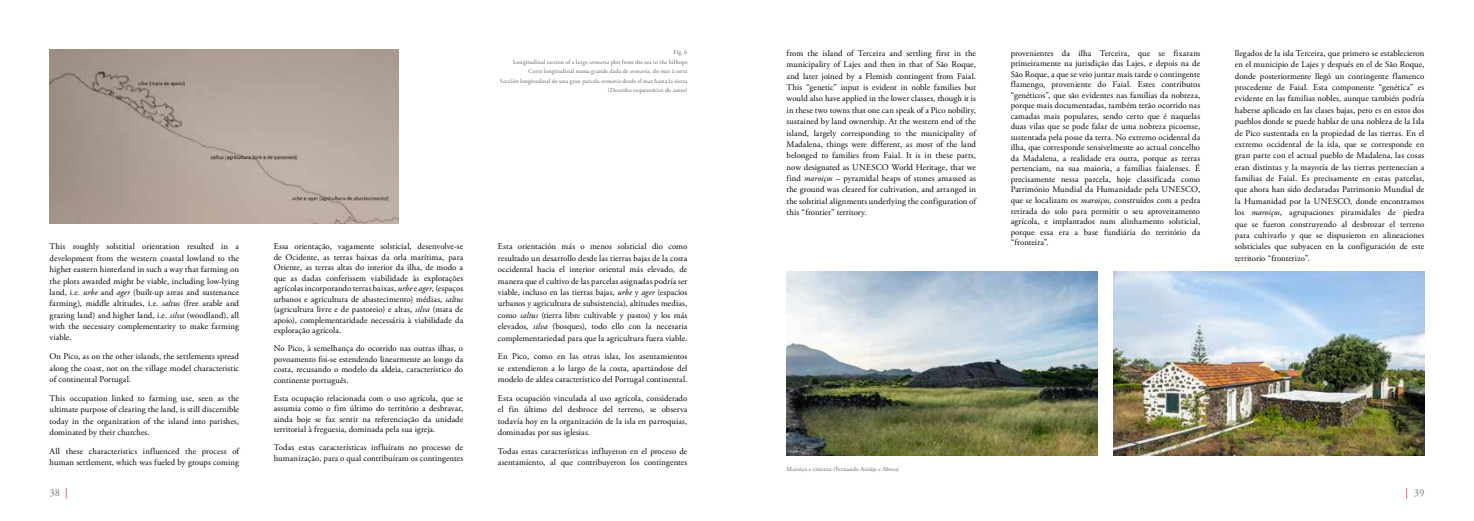
<style>
.page{position:relative;width:1474px;height:521px;background:#fff}
.page>*{position:absolute;margin:0;border:0;box-sizing:border-box;transform-origin:0 0}
.t1{font:10.5px "Adobe Garamond Pro";color:#797271}
.t2{font:8.75px/11.4px "Adobe Garamond Pro";letter-spacing:.01em;color:#000;text-align:justify}
.t3{font:6.12px/9.5px "Adobe Garamond Pro";letter-spacing:.02em;color:#636466;text-align:right}
.s1{font-style:italic}
.s2{color:#c61d23}
</style>
<div class="page">
<img style="left:50px;top:50px;width:349px;height:173px">
<img style="left:786px;top:272px;width:311px;height:184px">
<img style="left:1113px;top:272px;width:311px;height:184px">
<p class="t2" style="left:50px;top:241px;width:191px">This roughly solstitial orientation resulted in a development from the western coastal lowland to the higher eastern hinterland in such a way that farming on the plots awarded might be viable, including low-lying land, i.e. <span class="s1">urbe</span> and <span class="s1">ager</span> (built-up areas and sustenance farming), middle altitudes, i.e. <span class="s1">saltus</span> (free arable and grazing land) and higher land, i.e. <span class="s1">silva</span> (woodland), all with the necessary complementarity to make farming viable.</p>
<p class="t2" style="left:50px;top:351px;width:191px">On Pico, as on the other islands, the settlements spread along the coast, not on the village model characteristic of continental Portugal.</p>
<p class="t2" style="left:50px;top:393px;width:191px">This occupation linked to farming use, seen as the ultimate purpose of clearing the land, is still discernible today in the organization of the island into parishes, dominated by their churches.</p>
<p class="t2" style="left:50px;top:446px;width:191px">All these characteristics influenced the process of human settlement, which was fueled by groups coming</p>
<p class="t2" style="left:274px;top:242px;width:191px;line-height:10.5px">Essa orientação, vagamente solsticial, desenvolve-se de Ocidente, as terras baixas da orla marítima, para Oriente, as terras altas do interior da ilha, de modo a que as dadas conferissem viabilidade às explorações agrícolas incorporando terras baixas, <span class="s1">urbe</span> e <span class="s1">ager</span>, (espaços urbanos e agricultura de abastecimento) médias, <span class="s1">saltus </span>(agricultura livre e de pastoreio) e altas, <span class="s1">silva</span> (mata de apoio), complementaridade necessária à viabilidade da exploração agrícola.</p>
<p class="t2" style="left:274px;top:344px;width:191px;line-height:10.5px">No Pico, à semelhança do ocorrido nas outras ilhas, o povoamento foi-se estendendo linearmente ao longo da costa, recusando o modelo da aldeia, característico do continente português.</p>
<p class="t2" style="left:274px;top:393px;width:191px;line-height:10.5px">Esta ocupação relacionada com o uso agrícola, que se assumia como o fim último do território a desbravar, ainda hoje se faz sentir na referenciação da unidade territorial à freguesia, dominada pela sua igreja.</p>
<p class="t2" style="left:274px;top:443px;width:191px;line-height:10.5px">Todas estas características influíram no processo de humanização, para o qual contribuíram os contingentes</p>
<p class="t3" style="left:500px;top:48px;width:189px">Fig. 6<br>Longitudinal section of a large <span class="s1">sesmaria</span> plot from the sea to the hilltops Corte longitudinal numa grande dada de <span class="s1">sesmaria</span>, do mar à serra<br>Sección longitudinal de una gran parcela <span class="s1">sesmaria</span> desde el mar hasta la sierra (Desenho esquemático do autor)</p>
<p class="t2" style="left:786px;top:48px;width:191px">from the island of Terceira and settling first in the municipality of Lajes and then in that of São Roque, and later joined by a Flemish contingent from Faial.<br>This “genetic” input is evident in noble families but would also have applied in the lower classes, though it is in these two towns that one can speak of a Pico nobility, sustained by land ownership. At the western end of the island, largely corresponding to the municipality of Madalena, things were different, as most of the land belonged to families from Faial. It is in these parts, now designated as UNESCO World Heritage, that we find <span class="s1">maroiços</span> – pyramidal heaps of stones amassed as the ground was cleared for cultivation, and arranged in the solstitial alignments underlying the configuration of this “frontier” territory.</p>
<p class="t2" style="left:1010px;top:48px;width:191px;line-height:10.5px">provenientes da ilha Terceira, que se fixaram primeiramente na jurisdição das Lajes, e depois na de São Roque, a que se veio juntar mais tarde o contingente flamengo, proveniente do Faial. Estes contributos “genéticos”, que são evidentes nas famílias da nobreza, porque mais documentadas, também terão ocorrido nas camadas mais populares, sendo certo que é naquelas duas vilas que se pode falar de uma nobreza picoense, sustentada pela posse da terra. No extremo ocidental da ilha, que corresponde sensivelmente ao actual concelho da Madalena, a realidade era outra, porque as terras pertenciam, na sua maioria, a famílias faialenses. É precisamente nessa parcela, hoje classificada como Património Mundial da Humanidade pela UNESCO, que se localizam os <span class="s1">maroiços</span>, construídos com a pedra retirada do solo para permitir o seu aproveitamento agrícola, e implantados num alinhamento solsticial, porque essa era a base fundiária do território da “fronteira”.</p>
<p class="t2" style="left:1234px;top:48px;width:191px">llegados de la isla Terceira, que primero se establecieron en el municipio de Lajes y después en el de São Roque, donde posteriormente llegó un contingente flamenco procedente de Faial. Esta componente “genética” es evidente en las familias nobles, aunque también podría haberse aplicado en las clases bajas, pero es en estos dos pueblos donde se puede hablar de una nobleza de la Isla de Pico sustentada en la propiedad de las tierras. En el extremo occidental de la isla, que se corresponde en gran parte con el actual pueblo de Madalena, las cosas eran distintas y la mayoría de las tierras pertenecían a familias de Faial. Es precisamente en estas parcelas, que ahora han sido declaradas Patrimonio Mundial de la Humanidad por la UNESCO, donde encontramos los <span class="s1">maroiços</span>, agrupaciones piramidales de piedra que se fueron construyendo al desbrozar el terreno para cultivarlo y que se dispusieron en alineaciones solsticiales que subyacen en la configuración de este territorio “fronterizo”.</p>
<p class="t2" style="left:498px;top:241px;width:191px">Esta orientación más o menos solsticial dio como resultado un desarrollo desde las tierras bajas de la costa occidental hacia el interior oriental más elevado, de manera que el cultivo de las parcelas asignadas podría ser viable, incluso en las tierras bajas, <span class="s1">urbe</span> y <span class="s1">ager</span> (espacios urbanos y agricultura de subsistencia), altitudes medias, como <span class="s1">saltus</span> (tierra libre cultivable y pastos) y los más elevados, <span class="s1">silva</span> (bosques), todo ello con la necesaria complementariedad para que la agricultura fuera viable.</p>
<p class="t2" style="left:498px;top:351px;width:191px">En Pico, como en las otras islas, los asentamientos se extendieron a lo largo de la costa, apartándose del modelo de aldea característico del Portugal continental.</p>
<p class="t2" style="left:498px;top:393px;width:191px">Esta ocupación vinculada al uso agrícola, considerado el fin último del desbroce del terreno, se observa todavía hoy en la organización de la isla en parroquias, dominadas por sus iglesias.</p>
<p class="t2" style="left:498px;top:446px;width:191px">Todas estas características influyeron en el proceso de asentamiento, al que contribuyeron los contingentes</p>
<p class="t3" style="left:786px;top:464px;width:114px">Maroiço e cisterna (Fernando Araújo e Abreu)</p>
<p class="t1" style="left:50px;top:486px;width:20px">38 <span class="s2">|</span></p>
<p class="t1" style="left:1405px;top:486px;width:21px"><span class="s2">|</span> 39</p>
</div>
